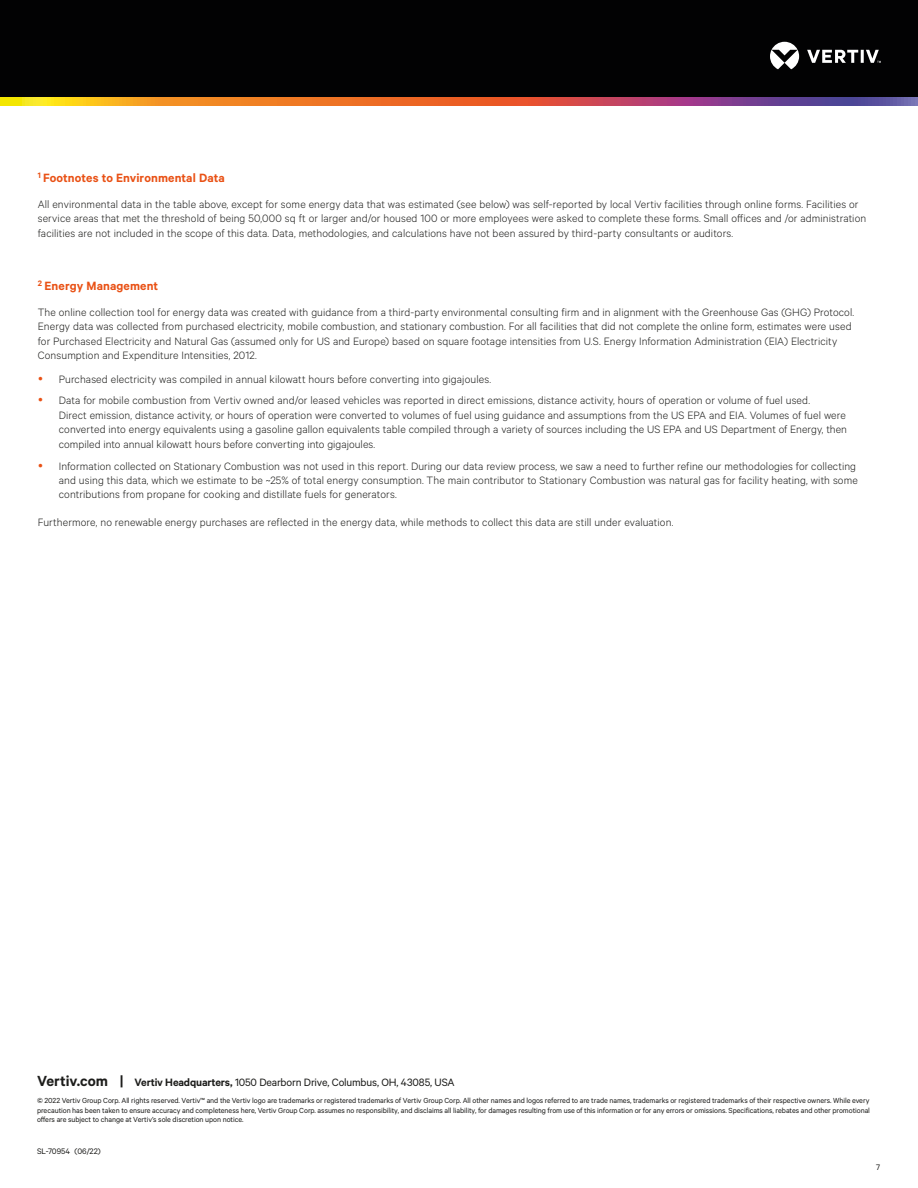
<style>
.page{position:relative;width:918px;height:1188px;background:#fff}
.page>*{position:absolute;margin:0;border:0;box-sizing:border-box;transform-origin:0 0}
.t1{font:600 13.5px "Calibre";letter-spacing:.01em;color:#e95115}
.t2{font:300 12px/14.4px "Calibre";letter-spacing:.01em;color:#1d1d1b}
.t3{font:12px "Calibre";letter-spacing:-.015em;color:#1d1d1b}
.t4{font:9px "Calibre";color:#1d1d1b}
.t5{font:8.25px/9.8px "Calibre";letter-spacing:-.01em;color:#1d1d1b;text-align:justify}
.s1{font-weight:600;font-size:16.5px}
.s2{font-weight:600}
</style>
<div class="page">
<div style="left:0;top:0;width:918px;height:99px;background:#020203"></div>
<svg style="left:770px;top:42px;width:111px;height:27px"></svg>
<svg style="left:0;top:98px;width:918px;height:8px;background:#c86e48"></svg>
<p class="t1" style="left:38px;top:169px;width:188px"><sup>1</sup> Footnotes to Environmental Data</p>
<p class="t2" style="left:38px;top:197px;width:830px">All environmental data in the table above, except for some energy data that was estimated (see below) was self-reported by local Vertiv facilities through online forms. Facilities or service areas that met the threshold of being 50,000 sq ft or larger and/or housed 100 or more employees were asked to complete these forms. Small offices and /or administration facilities are not included in the scope of this data. Data, methodologies, and calculations have not been assured by third-party consultants or auditors.</p>
<p class="t1" style="left:38px;top:277px;width:122px"><sup>2</sup> Energy Management</p>
<p class="t2" style="left:38px;top:305px;width:818px">The online collection tool for energy data was created with guidance from a third-party environmental consulting firm and in alignment with the Greenhouse Gas (GHG) Protocol.<br>Energy data was collected from purchased electricity, mobile combustion, and stationary combustion. For all facilities that did not complete the online form, estimates were used for Purchased Electricity and Natural Gas (assumed only for US and Europe) based on square footage intensities from U.S. Energy Information Administration (EIA) Electricity Consumption and Expenditure Intensities, 2012.</p>
<p class="t2" style="left:59px;top:367px;width:753px;line-height:21.9px">Purchased electricity was compiled in annual kilowatt hours before converting into gigajoules.<br>Data for mobile combustion from Vertiv owned and/or leased vehicles was reported in direct emissions, distance activity, hours of operation or volume of fuel used.</p>
<p class="t2" style="left:59px;top:407px;width:790px;text-align:justify">Direct emission, distance activity, or hours of operation were converted to volumes of fuel using guidance and assumptions from the US EPA and EIA. Volumes of fuel were converted into energy equivalents using a gasoline gallon equivalents table compiled through a variety of sources including the US EPA and US Department of Energy, then compiled into annual kilowatt hours before converting into gigajoules.</p>
<p class="t2" style="left:59px;top:458px;width:801px">Information collected on Stationary Combustion was not used in this report. During our data review process, we saw a need to further refine our methodologies for collecting and using this data, which we estimate to be ~25% of total energy consumption. The main contributor to Stationary Combustion was natural gas for facility heating, with some contributions from propane for cooking and distillate fuels for generators.</p>
<p class="t2" style="left:38px;top:515px;width:637px">Furthermore, no renewable energy purchases are reflected in the energy data, while methods to collect this data are still under evaluation.</p>
<p class="t3" style="left:37px;top:1076px;width:419px"><span class="s1">Vertiv.com |</span> <span class="s2">Vertiv Headquarters,</span> 1050 Dearborn Drive, Columbus, OH, 43085, USA</p>
<p class="t5" style="left:37px;top:1095px;width:834px">© 2022 Vertiv Group Corp. All rights reserved. Vertiv™ and the Vertiv logo are trademarks or registered trademarks of Vertiv Group Corp. All other names and logos referred to are trade names, trademarks or registered trademarks of their respective owners. While every precaution has been taken to ensure accuracy and completeness here, Vertiv Group Corp. assumes no responsibility, and disclaims all liability, for damages resulting from use of this information or for any errors or omissions. Specifications, rebates and other promotional offers are subject to change at Vertiv’s sole discretion upon notice.</p>
<p class="t4" style="left:37px;top:1145px;width:65px">SL-70954 (06/22)</p>
<p class="t4" style="left:876px;top:1162px;width:5px">7</p>
</div>
